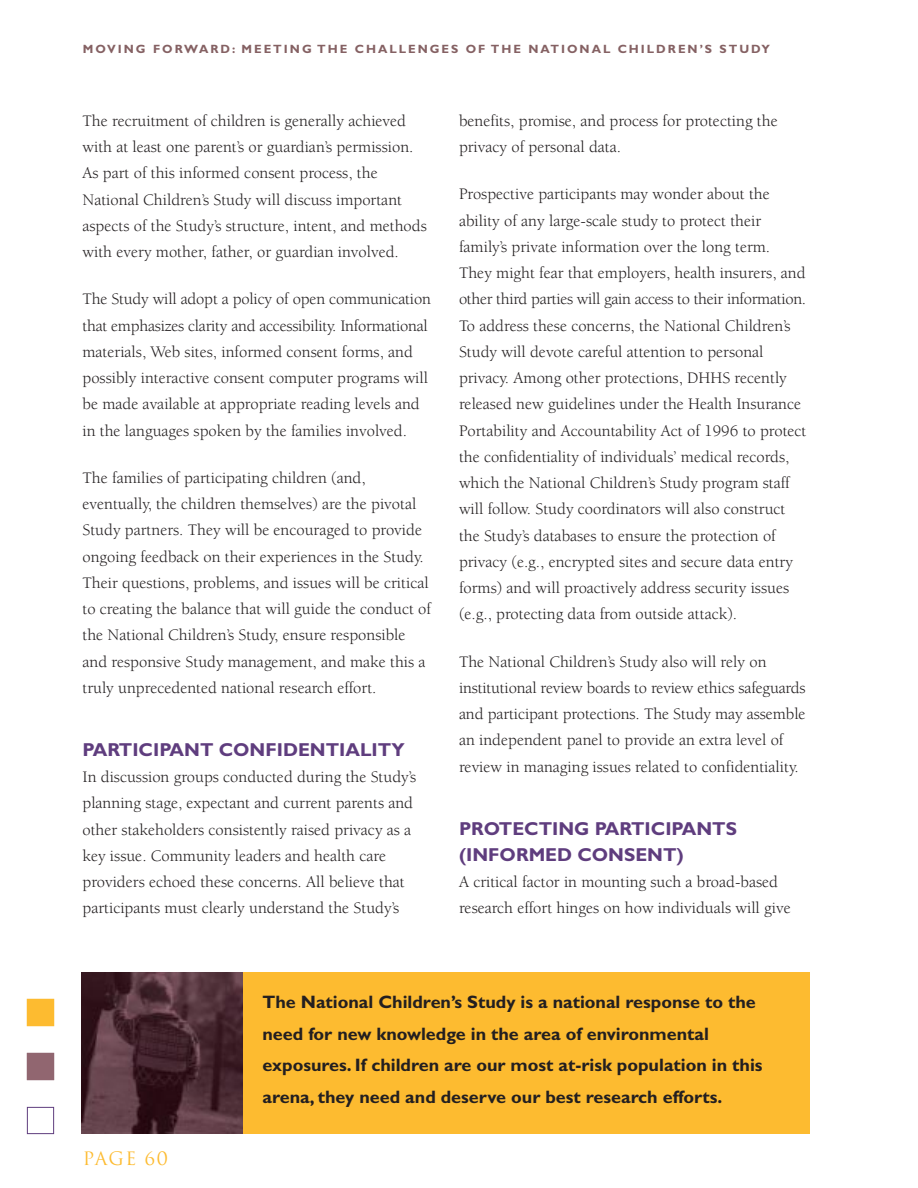
<style>
.page{position:relative;width:918px;height:1188px;background:#fff}
.page>*{position:absolute;margin:0;border:0;box-sizing:border-box;transform-origin:0 0}
.t1{font:700 18.75px/26.2px "Gill Sans";color:#5f3d7e}
.t2{font:700 18px/31.5px "Gill Sans";color:#231f20}
.t3{font:18px "Trajan";letter-spacing:.065em;color:#fdbb30}
.t4{font:16.5px/26.2px "Berkeley";color:#231f20}
.t5{font:700 12px "Gill Sans";letter-spacing:.165em;color:#856163}
</style>
<div class="page">
<div style="left:27px;top:1107px;width:27px;height:27px;border:1px solid #5f3d7e"></div>
<div style="left:27px;top:999px;width:27px;height:27px;background:#fdbb30"></div>
<div style="left:27px;top:1053px;width:27px;height:27px;background:#916670"></div>
<img style="left:81px;top:972px;width:162px;height:162px">
<div style="left:243px;top:972px;width:567px;height:162px;background:#fdbb30"></div>
<p class="t5" style="left:83px;top:44px;width:689px">MOVING FORWARD: MEETING THE CHALLENGES OF THE NATIONAL CHILDREN’S STUDY</p>
<p class="t4" style="left:82px;top:109px;width:346px">The recruitment of children is generally achieved with at least one parent’s or guardian’s permission.<br>As part of this informed consent process, the National Children’s Study will discuss important aspects of the Study’s structure, intent, and methods with every mother, father, or guardian involved.</p>
<p class="t4" style="left:82px;top:288px;width:350px">The Study will adopt a policy of open communication that emphasizes clarity and accessibility. Informational materials, Web sites, informed consent forms, and possibly interactive consent computer programs will be made available at appropriate reading levels and in the languages spoken by the families involved.</p>
<p class="t4" style="left:82px;top:466px;width:350px">The families of participating children (and, eventually, the children themselves) are the pivotal Study partners. They will be encouraged to provide ongoing feedback on their experiences in the Study.<br>Their questions, problems, and issues will be critical to creating the balance that will guide the conduct of the National Children’s Study, ensure responsible and responsive Study management, and make this a truly unprecedented national research effort.</p>
<p class="t1" style="left:82px;top:739px;width:324px">PARTICIPANT CONFIDENTIALITY</p>
<p class="t4" style="left:82px;top:765px;width:335px">In discussion groups conducted during the Study’s planning stage, expectant and current parents and other stakeholders consistently raised privacy as a key issue. Community leaders and health care providers echoed these concerns. All believe that participants must clearly understand the Study’s</p>
<p class="t4" style="left:459px;top:109px;width:320px">benefits, promise, and process for protecting the privacy of personal data.</p>
<p class="t4" style="left:459px;top:183px;width:349px">Prospective participants may wonder about the ability of any large-scale study to protect their family’s private information over the long term.<br>They might fear that employers, health insurers, and other third parties will gain access to their information.<br>To address these concerns, the National Children’s Study will devote careful attention to personal privacy. Among other protections, DHHS recently released new guidelines under the Health Insurance Portability and Accountability Act of 1996 to protect the confidentiality of individuals’ medical records, which the National Children’s Study program staff will follow. Study coordinators will also construct the Study’s databases to ensure the protection of privacy (e.g., encrypted sites and secure data entry forms) and will proactively address security issues (e.g., protecting data from outside attack).</p>
<p class="t4" style="left:459px;top:650px;width:348px">The National Children’s Study also will rely on institutional review boards to review ethics safeguards and participant protections. The Study may assemble an independent panel to provide an extra level of review in managing issues related to confidentiality.</p>
<p class="t1" style="left:459px;top:817px;width:280px">PROTECTING PARTICIPANTS (INFORMED CONSENT)</p>
<p class="t4" style="left:459px;top:870px;width:333px">A critical factor in mounting such a broad-based research effort hinges on how individuals will give</p>
<p class="t3" style="left:83px;top:1148px;width:87px">Page 60</p>
<p class="t2" style="left:262px;top:988px;width:502px">The National Children’s Study is a national response to the need for new knowledge in the area of environmental exposures. If children are our most at-risk population in this arena, they need and deserve our best research efforts.</p>
</div>
